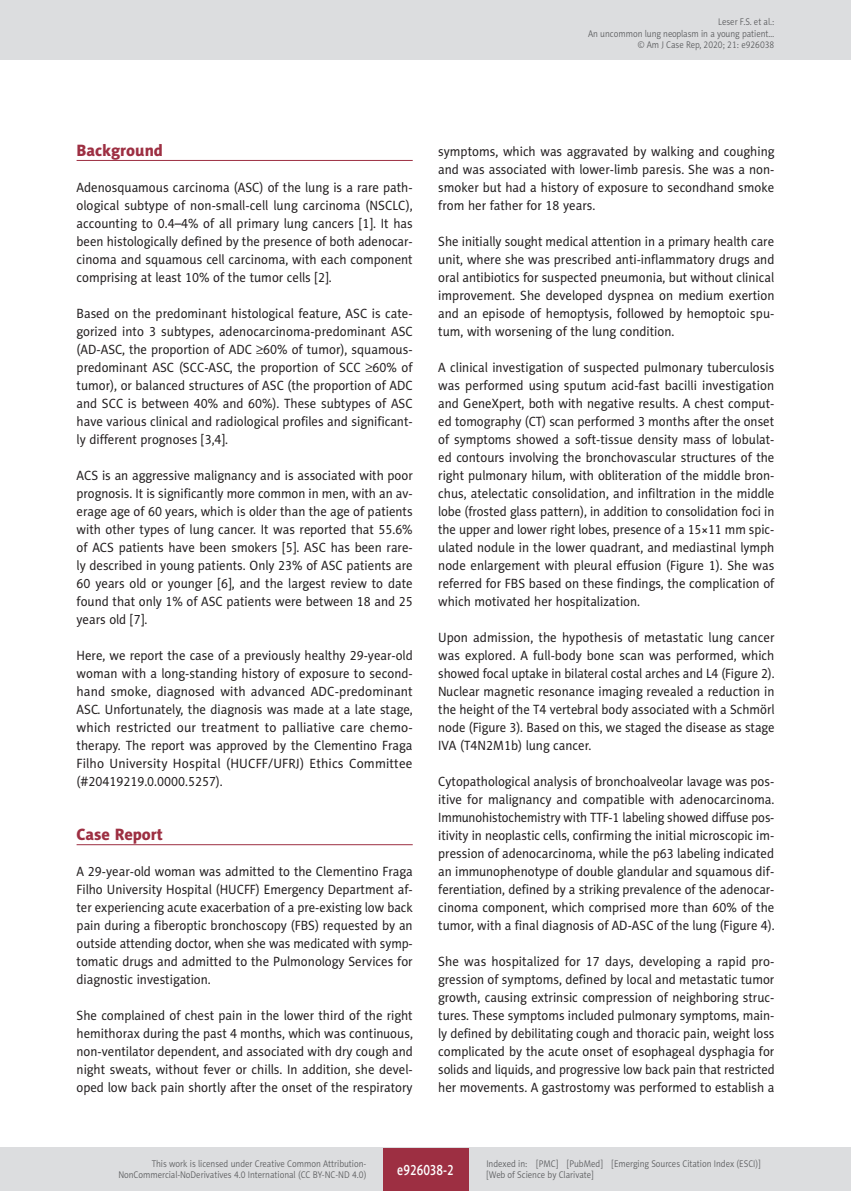
<style>
.page{position:relative;width:851px;height:1191px;background:#fff}
.page>*{position:absolute;margin:0;border:0;box-sizing:border-box;transform-origin:0 0}
.AJCR_Headline_1{font:16.5px "Naomi Sans EFN Heavy";color:#9d2f42}
.AJCR_e-PAGINA{font:15px "Naomi Sans EFN Medium";color:#fff;scale:.8 1}
.AJCR_Body{font:13.5px/18px "Naomi Sans EFN";color:#231f20;text-align:justify;scale:.95 1}
.AJCR_Body-2{font:13.5px/18px "Naomi Sans EFN";color:#231f20;text-align:justify;scale:.96 1}
.AJCR_pagina_zywa{font:9.75px/11.2px "Naomi Sans EFN Light";color:#57585a;text-align:right;scale:.9 1}
.AJCR_pagina_sygnatur{font:9.75px "Naomi Sans EFN Light";color:#57585a;scale:.9 1}
.s1{font-family:"Standard Sym L"}
</style>
<div class="page">
<hr style="left:77px;top:160px;width:335px;height:1px;background:#9d2f42">
<hr style="left:77px;top:844px;width:335px;height:1px;background:#9d2f42">
<div style="left:0;top:0;width:850px;height:60px;background:#dcdddf"></div>
<hr style="left:850px;top:0;width:1px;height:60px;background:#dcdddf">
<div style="left:0;top:1148px;width:850px;height:43px;background:#dcdddf"></div>
<div style="left:383px;top:1147px;width:85px;height:43px;background:#9d2f42"></div>
<p class="AJCR_pagina_zywa" style="left:588px;top:16px;width:208px">Leser F.S. et al.:<br>An uncommon lung neoplasm in a young patient…</p>
<p class="AJCR_pagina_sygnatur" style="left:637px;top:39px;width:153px">© Am J Case Rep, 2020; 21: e926038</p>
<p class="AJCR_Headline_1" style="left:77px;top:140px;width:88px">Background</p>
<p class="AJCR_Body" style="left:77px;top:178px;width:355px">Adenosquamous carcinoma (ASC) of the lung is a rare path&shy;ological subtype of non-small-cell lung carcinoma (NSCLC), accounting to 0.4–4% of all primary lung cancers [1]. It has been histologically defined by the presence of both adenocar&shy;cinoma and squamous cell carcinoma, with each component comprising at least 10% of the tumor cells [2].</p>
<p class="AJCR_Body" style="left:77px;top:304px;width:355px">Based on the predominant histological feature, ASC is cate&shy;gorized into 3 subtypes, adenocarcinoma-predominant ASC (AD-ASC, the proportion of ADC <span class="s1">³</span>60% of tumor), squamous&shy;predominant ASC (SCC-ASC, the proportion of SCC <span class="s1">³</span>60% of tumor), or balanced structures of ASC (the proportion of ADC and SCC is between 40% and 60%). These subtypes of ASC have various clinical and radiological profiles and significant&shy;ly different prognoses [3,4].</p>
<p class="AJCR_Body" style="left:77px;top:466px;width:355px">ACS is an aggressive malignancy and is associated with poor prognosis. It is significantly more common in men, with an av&shy;erage age of 60 years, which is older than the age of patients with other types of lung cancer. It was reported that 55.6% of ACS patients have been smokers [5]. ASC has been rare&shy;ly described in young patients. Only 23% of ASC patients are 60 years old or younger [6], and the largest review to date found that only 1% of ASC patients were between 18 and 25 years old [7].</p>
<p class="AJCR_Body" style="left:77px;top:646px;width:355px">Here, we report the case of a previously healthy 29-year-old woman with a long-standing history of exposure to second&shy;hand smoke, diagnosed with advanced ADC-predominant ASC. Unfortunately, the diagnosis was made at a late stage, which restricted our treatment to palliative care chemo&shy;therapy. The report was approved by the Clementino Fraga Filho University Hospital (HUCFF/UFRJ) Ethics Committee (#20419219.0.0000.5257).</p>
<p class="AJCR_Headline_1" style="left:77px;top:824px;width:88px">Case Report</p>
<p class="AJCR_Body" style="left:77px;top:862px;width:355px">A 29-year-old woman was admitted to the Clementino Fraga Filho University Hospital (HUCFF) Emergency Department af&shy;ter experiencing acute exacerbation of a pre-existing low back pain during a fiberoptic bronchoscopy (FBS) requested by an outside attending doctor, when she was medicated with symp&shy;tomatic drugs and admitted to the Pulmonology Services for diagnostic investigation.</p>
<p class="AJCR_Body" style="left:77px;top:1006px;width:355px">She complained of chest pain in the lower third of the right hemithorax during the past 4 months, which was continuous, non-ventilator dependent, and associated with dry cough and night sweats, without fever or chills. In addition, she devel&shy;oped low back pain shortly after the onset of the respiratory</p>
<p class="AJCR_Body" style="left:438px;top:142px;width:355px">symptoms, which was aggravated by walking and coughing and was associated with lower-limb paresis. She was a non&shy;smoker but had a history of exposure to secondhand smoke from her father for 18 years.</p>
<p class="AJCR_Body" style="left:438px;top:232px;width:355px">She initially sought medical attention in a primary health care unit, where she was prescribed anti-inflammatory drugs and oral antibiotics for suspected pneumonia, but without clinical improvement. She developed dyspnea on medium exertion and an episode of hemoptysis, followed by hemoptoic spu&shy;tum, with worsening of the lung condition.</p>
<p class="AJCR_Body" style="left:438px;top:358px;width:355px">A clinical investigation of suspected pulmonary tuberculosis was performed using sputum acid-fast bacilli investigation and GeneXpert, both with negative results. A chest comput&shy;ed tomography (CT) scan performed 3 months after the onset of symptoms showed a soft-tissue density mass of lobulat&shy;ed contours involving the bronchovascular structures of the right pulmonary hilum, with obliteration of the middle bron&shy;chus, atelectatic consolidation, and infiltration in the middle lobe (frosted glass pattern), in addition to consolidation foci in the upper and lower right lobes, presence of a 15×11 mm spic&shy;ulated nodule in the lower quadrant, and mediastinal lymph node enlargement with pleural effusion (Figure 1). She was referred for FBS based on these findings, the complication of which motivated her hospitalization.</p>
<p class="AJCR_Body-2" style="left:438px;top:628px;width:352px">Upon admission, the hypothesis of metastatic lung cancer was explored. A full-body bone scan was performed, which showed focal uptake in bilateral costal arches and L4 (Figure 2).<br>Nuclear magnetic resonance imaging revealed a reduction in the height of the T4 vertebral body associated with a Schmörl node (Figure 3). Based on this, we staged the disease as stage IVA (T4N2M1b) lung cancer.</p>
<p class="AJCR_Body" style="left:438px;top:772px;width:355px">Cytopathological analysis of bronchoalveolar lavage was pos&shy;itive for malignancy and compatible with adenocarcinoma.<br>Immunohistochemistry with TTF-1 labeling showed diffuse pos&shy;itivity in neoplastic cells, confirming the initial microscopic im&shy;pression of adenocarcinoma, while the p63 labeling indicated an immunophenotype of double glandular and squamous dif&shy;ferentiation, defined by a striking prevalence of the adenocar&shy;cinoma component, which comprised more than 60% of the tumor, with a final diagnosis of AD-ASC of the lung (Figure 4).</p>
<p class="AJCR_Body-2" style="left:438px;top:952px;width:352px">She was hospitalized for 17 days, developing a rapid pro&shy;gression of symptoms, defined by local and metastatic tumor growth, causing extrinsic compression of neighboring struc&shy;tures. These symptoms included pulmonary symptoms, main&shy;ly defined by debilitating cough and thoracic pain, weight loss complicated by the acute onset of esophageal dysphagia for solids and liquids, and progressive low back pain that restricted her movements. A gastrostomy was performed to establish a</p>
<p class="AJCR_pagina_zywa" style="left:118px;top:1158px;width:277px">This work is licensed under Creative Common Attribution-<br>NonCommercial-NoDerivatives 4.0 International (CC BY-NC-ND 4.0)</p>
<p class="AJCR_e-PAGINA" style="left:397px;top:1160px;width:72px">e926038-2</p>
<p class="AJCR_pagina_zywa" style="left:486px;top:1158px;width:306px;text-align:left">Indexed in: [PMC] [PubMed] [Emerging Sources Citation Index (ESCI)] [Web of Science by Clarivate]</p>
</div>
